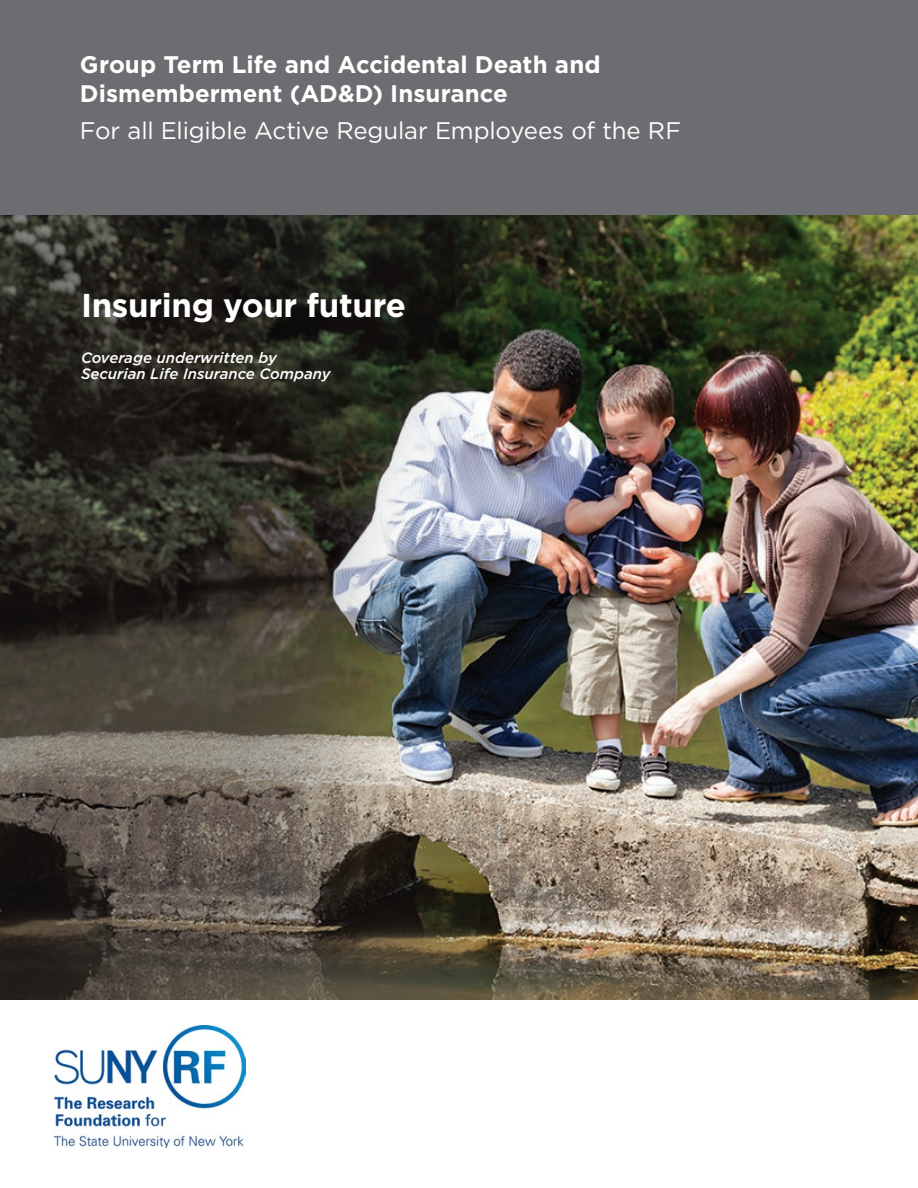
<style>
.page{position:relative;width:918px;height:1188px;background:#fff}
.page>*{position:absolute;margin:0;border:0;box-sizing:border-box;transform-origin:0 0}
.t1{font:700 33px "Gotham";letter-spacing:-.01em;color:#fff}
.t2{font:700 24px/28.8px "Gotham";color:#fff}
.t3{font:24px "Gotham";letter-spacing:-.005em;color:#fff}
.t4{font:italic 500 15px/16.5px "Gotham";color:#fff}
</style>
<div class="page">
<img style="left:0;top:215px;width:918px;height:784px">
<div style="left:0;top:0;width:918px;height:215px;background:#6c6d70"></div>
<img style="left:54px;top:1025px;width:191px;height:123px">
<p class="t2" style="left:80px;top:50px;width:522px">Group Term Life and Accidental Death and<br>Dismemberment (AD&amp;D) Insurance</p>
<p class="t3" style="left:80px;top:116px;width:603px">For all Eligible Active Regular Employees of the RF</p>
<h1 class="t1" style="left:81px;top:284px;width:326px">Insuring your future</h1>
<p class="t4" style="left:81px;top:349px;width:251px">Coverage underwritten by<br>Securian Life Insurance Company</p>
</div>
